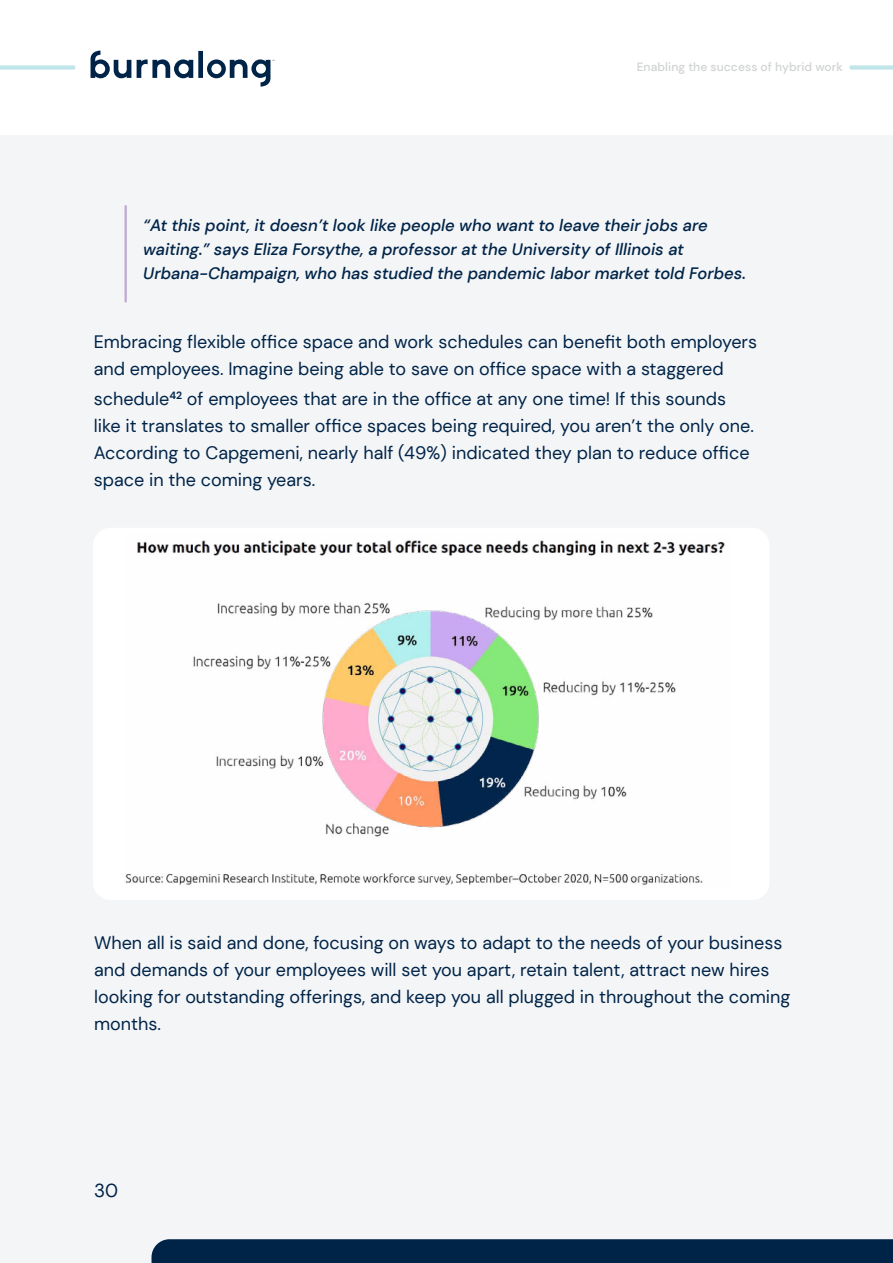
<style>
.page{position:relative;width:893px;height:1263px;background:#fff}
.page>*{position:absolute;margin:0;border:0;box-sizing:border-box;transform-origin:0 0}
.t1{font:18.75px "DM Sans";color:#002448}
.t2{font:18px/27px "DM Sans";color:#002448}
.t3{font:italic 500 16.5px/24px "DM Sans";color:#002448}
.t4{font:500 12px "DM Sans";letter-spacing:.005em;color:#d1d3d4}
</style>
<div class="page">
<div style="left:0;top:135px;width:893px;height:1128px;background:#f4f5f7"></div>
<svg style="left:91px;top:51px;width:183px;height:36px"></svg>
<div style="left:0;top:65px;width:73px;height:5px;background:#c1e6e9"></div>
<svg style="left:849px;top:65px;width:44px;height:5px"></svg>
<div style="left:93px;top:528px;width:677px;height:372px;background:#fff;border-radius:18px"></div>
<img style="left:125px;top:540px;width:600px;height:346px">
<div style="left:152px;top:1239px;width:741px;height:24px;background:#002448"></div>
<hr style="left:124px;top:205px;width:3px;height:98px;background:#c1abd2">
<p class="t4" style="left:637px;top:59px;width:208px">Enabling the success of hybrid work</p>
<p class="t3" style="left:143px;top:214px;width:604px">“At this point, it doesn’t look like people who want to leave their jobs are waiting.” says Eliza Forsythe, a professor at the University of Illinois at<br>Urbana-Champaign, who has studied the pandemic labor market told Forbes.</p>
<p class="t2" style="left:94px;top:328px;width:665px">Embracing flexible office space and work schedules can benefit both employers and employees. Imagine being able to save on office space with a staggered</p>
<p class="t2" style="left:94px;top:386px;width:661px">schedule<sup>42</sup> of employees that are in the office at any one time! If this sounds like it translates to smaller office spaces being required, you aren’t the only one.<br>According to Capgemeni, nearly half (49%) indicated they plan to reduce office space in the coming years.</p>
<p class="t2" style="left:94px;top:931px;width:698px">When all is said and done, focusing on ways to adapt to the needs of your business and demands of your employees will set you apart, retain talent, attract new hires looking for outstanding offerings, and keep you all plugged in throughout the coming months.</p>
<p class="t1" style="left:94px;top:1181px;width:26px">30</p>
</div>
